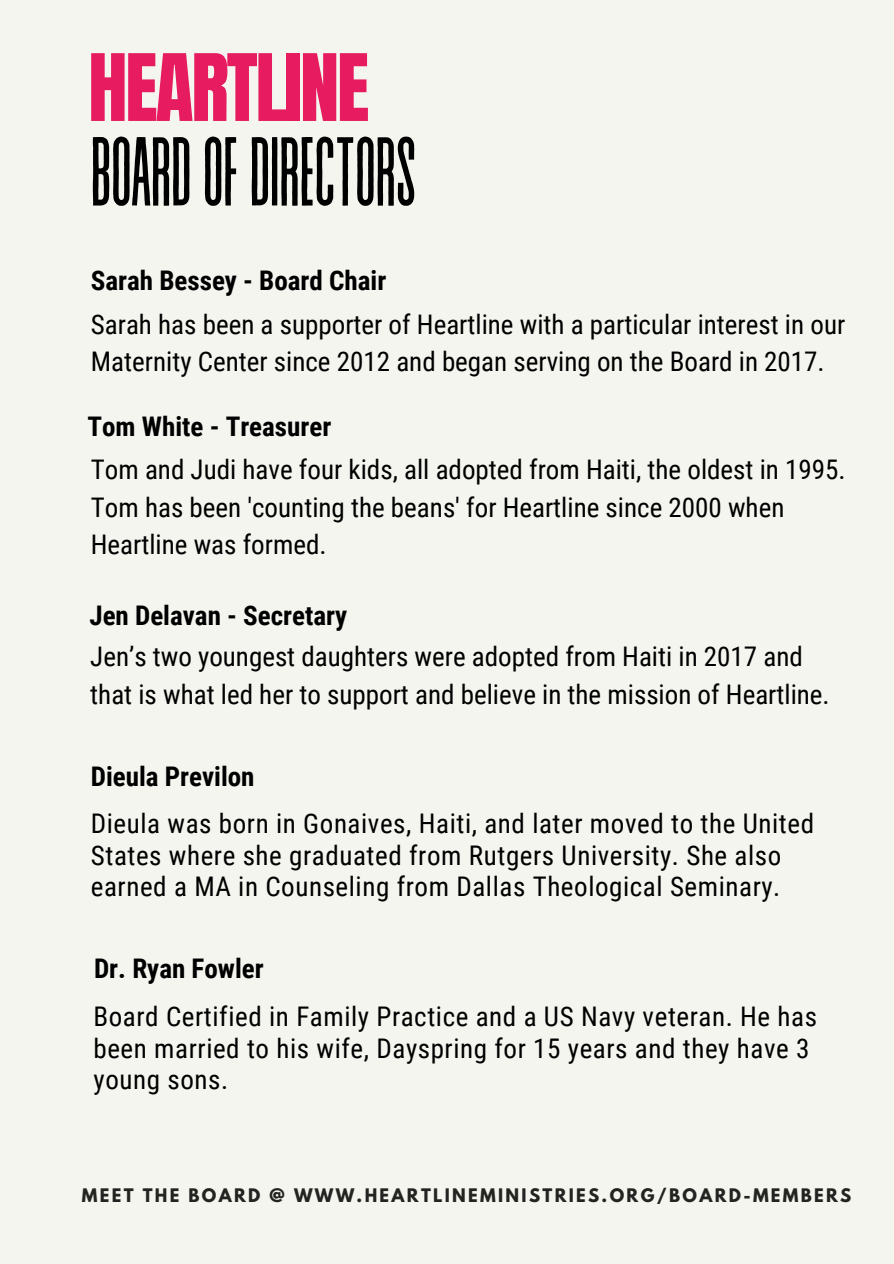
<style>
.page{position:relative;width:894px;height:1264px;background:#fff}
.page>*{position:absolute;margin:0;border:0;box-sizing:border-box;transform-origin:0 0}
.t1{font:97.5px "Revive 80 Tall";letter-spacing:-.03em;color:#000}
.t2{font:78.9px "Anton";letter-spacing:-.03em;color:#e61b60}
.t3{font:27px/37.2px "Roboto Condensed";color:#000}
.t4{font:27px/31.5px "Roboto Condensed";letter-spacing:.02em;color:#000}
.t5{font:700 27px "Roboto Condensed";color:#000}
.t6{font:700 16.5px "League Spartan";letter-spacing:.14em;color:#232321}
</style>
<div class="page">
<div style="left:0;top:0;width:893px;height:1263px;background:#f5f5ef"></div>
<p class="t2" style="left:88px;top:31px;width:283px">HEARTLINE</p>
<p class="t1" style="left:89px;top:122px;width:329px">BOARDOFDIRECTORS</p>
<p class="t5" style="left:91px;top:265px;width:297px">Sarah Bessey - Board Chair</p>
<p class="t3" style="left:91px;top:306px;width:755px">Sarah has been a supporter of Heartline with a particular interest in our<br>Maternity Center since 2012 and began serving on the Board in 2017.</p>
<p class="t5" style="left:87px;top:410px;width:245px">Tom White - Treasurer</p>
<p class="t3" style="left:91px;top:451px;width:756px">Tom and Judi have four kids, all adopted from Haiti, the oldest in 1995.<br>Tom has been 'counting the beans' for Heartline since 2000 when<br>Heartline was formed.</p>
<p class="t5" style="left:89px;top:599px;width:259px">Jen Delavan - Secretary</p>
<p class="t3" style="left:90px;top:638px;width:740px">Jen’s two youngest daughters were adopted from Haiti in 2017 and that is what led her to support and believe in the mission of Heartline.</p>
<p class="t5" style="left:91px;top:761px;width:165px">Dieula Previlon</p>
<p class="t4" style="left:91px;top:808px;width:724px">Dieula was born in Gonaives, Haiti, and later moved to the United<br>States where she graduated from Rutgers University. She also earned a MA in Counseling from Dallas Theological Seminary.</p>
<p class="t5" style="left:94px;top:952px;width:171px">Dr. Ryan Fowler</p>
<p class="t4" style="left:93px;top:1001px;width:724px">Board Certified in Family Practice and a US Navy veteran. He has been married to his wife, Dayspring for 15 years and they have 3 young sons.</p>
<p class="t6" style="left:82px;top:1187px;width:770px">MEET THE BOARD @ WWW.HEARTLINEMINISTRIES.ORG/BOARD-MEMBERS</p>
</div>
